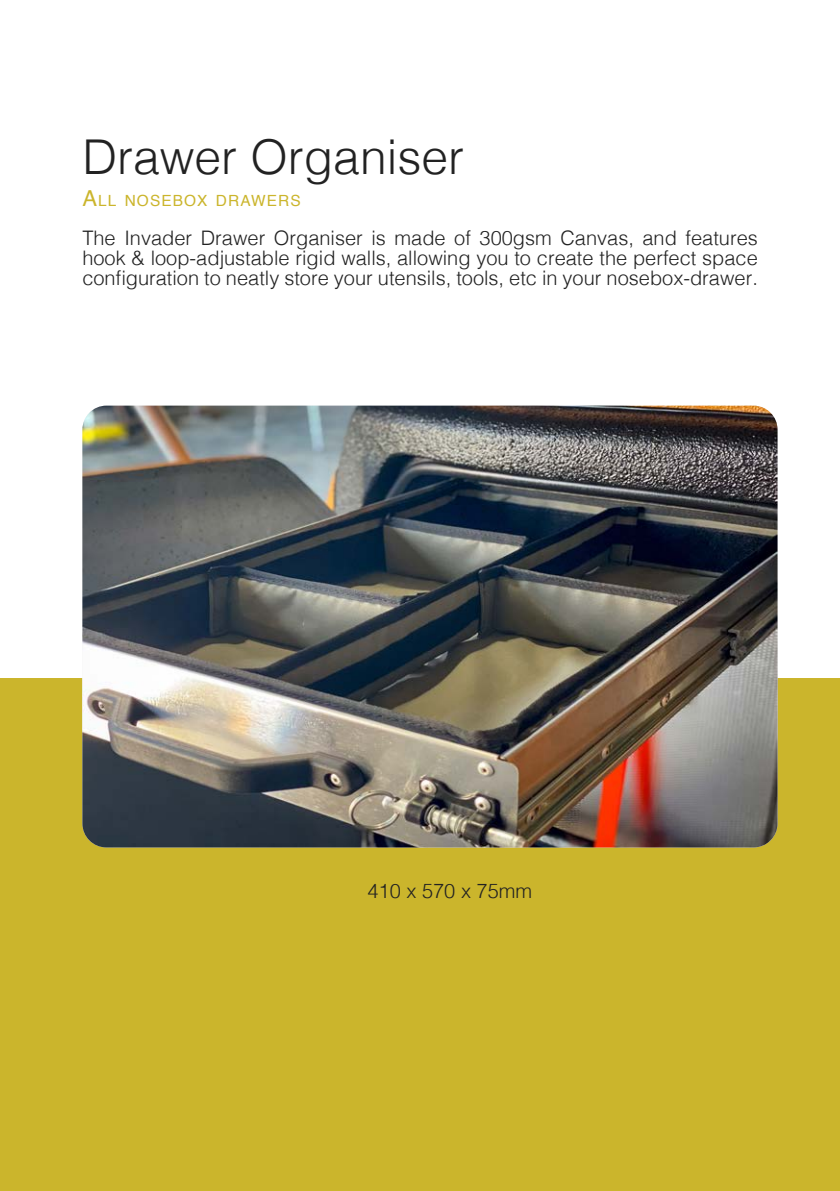
<style>
.page{position:relative;width:840px;height:1191px;background:#fff}
.page>*{position:absolute;margin:0;border:0;box-sizing:border-box;transform-origin:0 0}
.Heading_-_Left_Aligned{font:300 48px "Helvetica";color:#222}
.Body_-_Left_Aligned{font:300 20px/20px "Helvetica";color:#222;text-align:justify}
.Subheading_-_Left_Aligned{font:15.4px "Helvetica";letter-spacing:.07em;color:#cbb52c}
.s1{font-size:22px}
</style>
<div class="page">
<div style="left:0;top:678px;width:839px;height:513px;background:#cbb52c"></div>
<img style="left:82px;top:405px;width:695px;height:442px">
<p class="Heading_-_Left_Aligned" style="left:82px;top:116px;width:383px">Drawer Organiser</p>
<p class="Subheading_-_Left_Aligned" style="left:82px;top:188px;width:220px"><span class="s1">A</span>LL NOSEBOX DRAWERS</p>
<p class="Body_-_Left_Aligned" style="left:82px;top:227px;width:676px">The Invader Drawer Organiser is made of 300gsm Canvas, and features hook &amp; loop-adjustable rigid walls, allowing you to create the perfect space configuration to neatly store your utensils, tools, etc in your nosebox-drawer.</p>
<p class="Body_-_Left_Aligned" style="left:367px;top:879px;width:166px">410 x 570 x 75mm</p>
</div>
